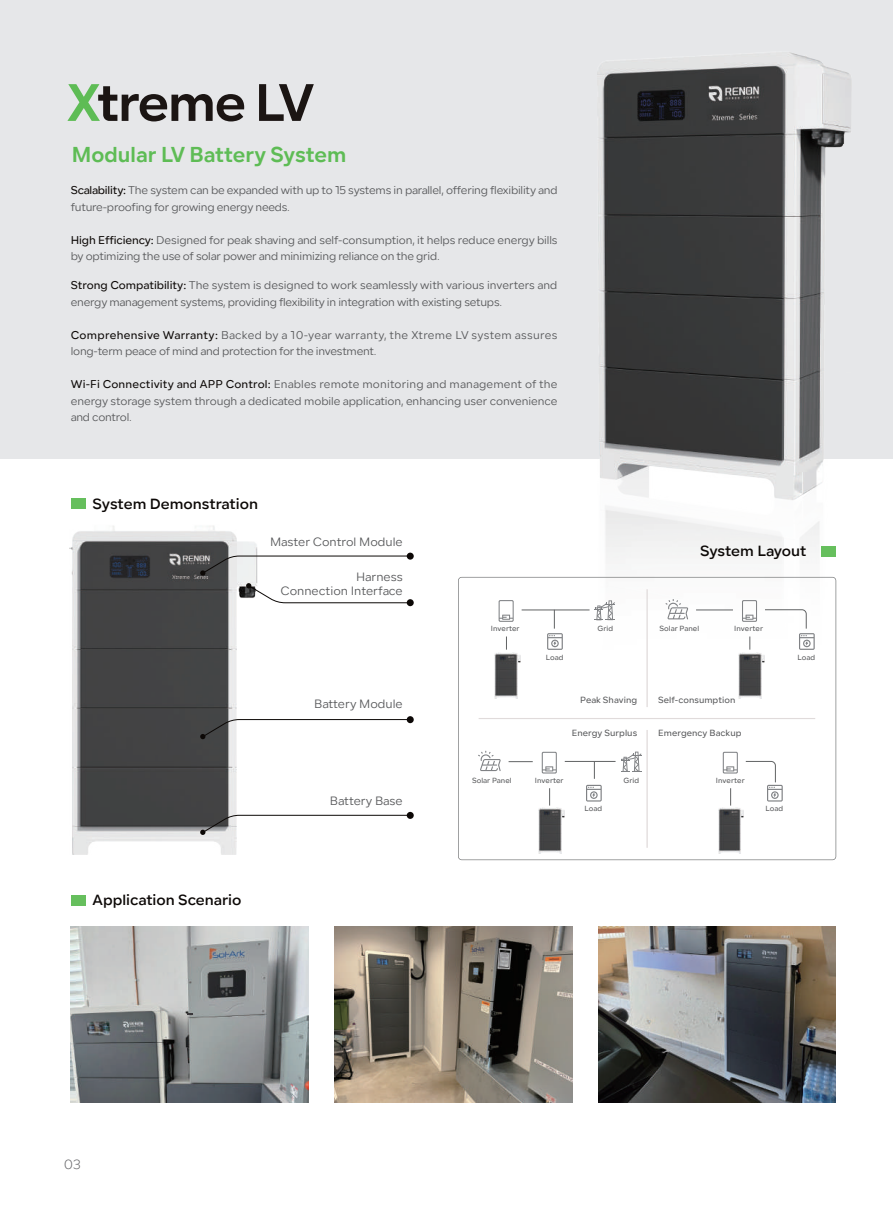
<style>
.page{position:relative;width:893px;height:1212px;background:#fff}
.page>*{position:absolute;margin:0;border:0;box-sizing:border-box;transform-origin:0 0}
.t1{font:700 52.5px "Lama Sans";letter-spacing:-.035em;color:#1b1513}
.t2{font:700 21px "Lama Sans";color:#5ebc55}
.t3{font:600 15px "Lama Sans";color:#0c0806}
.t4{font:300 13.5px "Lama Sans";color:#636366}
.t5{font:12px/14.4px "Lama Sans";color:#57585a;text-align:right}
.t6{font:11.25px/16.5px "Lama Sans";letter-spacing:-.02em;color:#57585a}
.t7{font:500 8.85px "Lama Sans";letter-spacing:.005em;color:#57585a}
.t8{font:500 7.35px "Lama Sans";letter-spacing:.005em;color:#57585a}
.s1{color:#5ebc55}
.s2{font-weight:500;color:#0c0806}
</style>
<div class="page">
<img style="left:70px;top:525px;width:188px;height:329px">
<div style="left:0;top:0;width:893px;height:458px;background:#e6e7e9"></div>
<img style="left:597px;top:52px;width:256px;height:875px">
<div style="left:71px;top:895px;width:14px;height:10px;background:#66bf5d"></div>
<div style="left:71px;top:498px;width:15px;height:10px;background:#66bf5d"></div>
<div style="left:407px;top:553px;width:7px;height:7px;background:#0c0806;border-radius:50%"></div>
<svg style="left:200px;top:556px;width:209px;height:20px"></svg>
<div style="left:407px;top:599px;width:7px;height:7px;background:#0c0806;border-radius:50%"></div>
<svg style="left:246px;top:583px;width:163px;height:20px"></svg>
<div style="left:407px;top:716px;width:7px;height:7px;background:#0c0806;border-radius:50%"></div>
<svg style="left:200px;top:719px;width:209px;height:20px"></svg>
<div style="left:407px;top:812px;width:7px;height:7px;background:#0c0806;border-radius:50%"></div>
<svg style="left:200px;top:815px;width:209px;height:20px"></svg>
<img style="left:71px;top:927px;width:237px;height:175px">
<img style="left:334px;top:927px;width:238px;height:175px">
<img style="left:598px;top:927px;width:238px;height:175px">
<div style="left:821px;top:546px;width:15px;height:11px;background:#66bf5d"></div>
<svg style="left:458px;top:577px;width:378px;height:283px"></svg>
<svg style="left:665px;top:599px;width:23px;height:20px"></svg>
<hr style="left:479px;top:718px;width:336px;height:1px;background:#e0dbdb">
<hr style="left:646px;top:589px;width:2px;height:118px;background:#e0dbdb">
<hr style="left:646px;top:730px;width:2px;height:118px;background:#e0dbdb">
<hr style="left:522px;top:610px;width:68px;height:1px;background:#616364">
<hr style="left:696px;top:610px;width:37px;height:1px;background:#616364">
<svg style="left:506px;top:636px;width:1px;height:14px"></svg>
<svg style="left:499px;top:600px;width:15px;height:22px"></svg>
<svg style="left:547px;top:610px;width:16px;height:40px"></svg>
<svg style="left:595px;top:600px;width:20px;height:20px"></svg>
<svg style="left:749px;top:636px;width:1px;height:14px"></svg>
<svg style="left:742px;top:600px;width:15px;height:22px"></svg>
<svg style="left:764px;top:609px;width:51px;height:41px"></svg>
<svg style="left:621px;top:752px;width:21px;height:20px"></svg>
<svg style="left:478px;top:751px;width:23px;height:20px"></svg>
<svg style="left:509px;top:761px;width:24px;height:1px"></svg>
<hr style="left:565px;top:761px;width:51px;height:1px;background:#616364">
<svg style="left:549px;top:788px;width:1px;height:17px"></svg>
<svg style="left:594px;top:762px;width:1px;height:17px"></svg>
<svg style="left:542px;top:752px;width:15px;height:21px"></svg>
<svg style="left:586px;top:785px;width:16px;height:16px"></svg>
<svg style="left:730px;top:788px;width:1px;height:17px"></svg>
<svg style="left:723px;top:752px;width:15px;height:21px"></svg>
<svg style="left:745px;top:761px;width:38px;height:40px"></svg>
<img style="left:494px;top:653px;width:26px;height:45px">
<img style="left:739px;top:653px;width:26px;height:45px">
<img style="left:718px;top:808px;width:26px;height:45px">
<img style="left:538px;top:808px;width:26px;height:45px">
<h1 class="t1" style="left:67px;top:62px;width:249px"><span class="s1">X</span>treme LV</h1>
<h2 class="t2" style="left:72px;top:139px;width:276px">Modular LV Battery System</h2>
<p class="t6" style="left:71px;top:182px;width:488px"><span class="s2">Scalability:</span> The system can be expanded with up to 15 systems in parallel, offering flexibility and future-proofing for growing energy needs.</p>
<p class="t6" style="left:71px;top:231px;width:488px"><span class="s2">High Efficiency:</span> Designed for peak shaving and self-consumption, it helps reduce energy bills by optimizing the use of solar power and minimizing reliance on the grid .</p>
<p class="t6" style="left:71px;top:277px;width:488px"><span class="s2">Strong Compatibility:</span> The system is designed to work seamlessly with various inverters and energy management systems, providing flexibility in integration with existing setups.</p>
<p class="t6" style="left:71px;top:327px;width:488px"><span class="s2">Comprehensive Warranty:</span> Backed by a 10-year warranty, the Xtreme LV system assures long-term peace of mind and protection for the investment .</p>
<p class="t6" style="left:71px;top:376px;width:488px;text-align:justify"><span class="s2">Wi-Fi Connectivity and APP Control:</span> Enables remote monitoring and management of the energy storage system through a dedicated mobile application, enhancing user convenience and control .</p>
<h3 class="t3" style="left:93px;top:492px;width:167px">System Demonstration</h3>
<p class="t5" style="left:270px;top:535px;width:134px">Master Control Module</p>
<p class="t5" style="left:281px;top:570px;width:124px">Harness<br>Connection Interface</p>
<h3 class="t3" style="left:93px;top:888px;width:150px">Application Scenario</h3>
<p class="t5" style="left:314px;top:697px;width:90px">Battery Module</p>
<p class="t5" style="left:330px;top:794px;width:74px">Battery Base</p>
<p class="t8" style="left:491px;top:623px;width:30px">Inverter</p>
<p class="t8" style="left:598px;top:623px;width:17px">Grid</p>
<p class="t8" style="left:546px;top:652px;width:19px">Load</p>
<h3 class="t3" style="left:700px;top:540px;width:108px">System Layout</h3>
<p class="t8" style="left:659px;top:623px;width:41px">Solar Panel</p>
<p class="t8" style="left:734px;top:623px;width:30px">Inverter</p>
<p class="t8" style="left:798px;top:652px;width:19px">Load</p>
<p class="t7" style="left:580px;top:693px;width:59px">Peak Shaving</p>
<p class="t7" style="left:658px;top:693px;width:79px">Self-consumption</p>
<p class="t7" style="left:572px;top:726px;width:67px">Energy Surplus</p>
<p class="t7" style="left:658px;top:726px;width:85px">Emergency Backup</p>
<p class="t8" style="left:472px;top:775px;width:41px">Solar Panel</p>
<p class="t8" style="left:623px;top:775px;width:17px">Grid</p>
<p class="t8" style="left:585px;top:803px;width:19px">Load</p>
<p class="t8" style="left:535px;top:775px;width:30px">Inverter</p>
<p class="t8" style="left:716px;top:775px;width:30px">Inverter</p>
<p class="t8" style="left:766px;top:803px;width:19px">Load</p>
<p class="t4" style="left:64px;top:1155px;width:18px">03</p>
</div>
